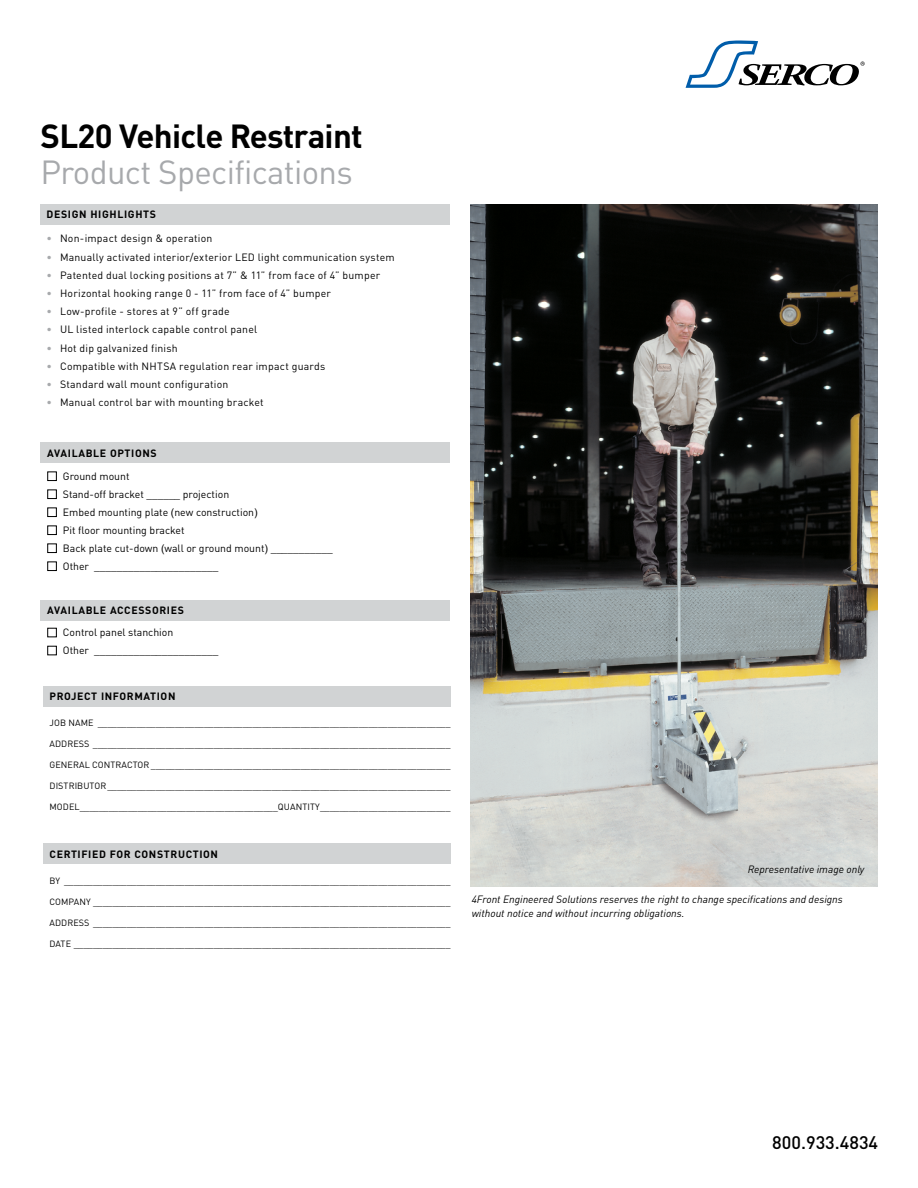
<style>
.page{position:relative;width:918px;height:1188px;background:#fff}
.page>*{position:absolute;margin:0;border:0;box-sizing:border-box;transform-origin:0 0}
.t1{font:33px "DIN Pro";letter-spacing:-.02em;color:#a7a9ac}
.t2{font:700 33px "DIN Pro";letter-spacing:-.02em;color:#000}
.t3{font:500 18px "DIN Pro";color:#000}
.t4{font:10.5px "DIN Pro";letter-spacing:.02em;color:#000}
.t5{font:10.5px "DIN Pro";color:#000}
.t6{font:italic 10.5px/13.5px "DIN Pro";color:#000}
.t7{font:700 10.5px "DIN Pro";letter-spacing:.06em;color:#000}
.t8{font:9px "DIN Pro";letter-spacing:.01em;color:#000}
.s1{color:#a7a9ac}
.s2{font-family:"Arial"}
</style>
<div class="page">
<svg style="left:686px;top:41px;width:179px;height:47px"></svg>
<div style="left:40px;top:600px;width:410px;height:21px;background:#d1d3d4"></div>
<div style="left:44px;top:686px;width:408px;height:20px;background:#d1d3d4"></div>
<div style="left:44px;top:844px;width:408px;height:20px;background:#d1d3d4"></div>
<div style="left:40px;top:443px;width:410px;height:20px;background:#d1d3d4"></div>
<div style="left:40px;top:204px;width:410px;height:20px;background:#d1d3d4"></div>
<img style="left:471px;top:204px;width:407px;height:683px">
<h1 class="t2" style="left:40px;top:109px;width:324px">SL20 Vehicle Restraint</h1>
<h1 class="t1" style="left:40px;top:146px;width:314px">Product Specifications</h1>
<p class="t7" style="left:47px;top:206px;width:111px">DESIGN HIGHLIGHTS</p>
<p class="t4" style="left:46px;top:230px;width:168px"><span class="s1">•</span> Non-impact design &amp; operation</p>
<p class="t4" style="left:46px;top:248px;width:350px"><span class="s1">•</span> Manually activated interior/exterior LED light communication system</p>
<p class="t4" style="left:46px;top:267px;width:335px"><span class="s1">•</span> Patented dual locking positions at 7” &amp; 11” from face of 4” bumper</p>
<p class="t4" style="left:46px;top:285px;width:286px"><span class="s1">•</span> Horizontal hooking range 0 - 11” from face of 4” bumper</p>
<p class="t4" style="left:46px;top:303px;width:185px"><span class="s1">•</span> Low-profile - stores at 9” off grade</p>
<p class="t4" style="left:46px;top:321px;width:212px"><span class="s1">•</span> UL listed interlock capable control panel</p>
<p class="t4" style="left:46px;top:340px;width:133px"><span class="s1">•</span> Hot dip galvanized finish</p>
<p class="t4" style="left:46px;top:358px;width:280px"><span class="s1">•</span> Compatible with NHTSA regulation rear impact guards</p>
<p class="t4" style="left:46px;top:376px;width:183px"><span class="s1">•</span> Standard wall mount configuration</p>
<p class="t4" style="left:46px;top:394px;width:219px"><span class="s1">•</span> Manual control bar with mounting bracket</p>
<p class="t7" style="left:47px;top:444px;width:111px">AVAILABLE OPTIONS</p>
<p class="t5" style="left:46px;top:468px;width:85px">■ Ground mount</p>
<p class="t5" style="left:46px;top:486px;width:184px">■ Stand-off bracket ______ projection</p>
<p class="t5" style="left:46px;top:504px;width:213px">■ Embed mounting plate <span class="s2">(</span>new construction<span class="s2">)</span></p>
<p class="t5" style="left:46px;top:522px;width:140px">■ Pit floor mounting bracket</p>
<p class="t5" style="left:46px;top:540px;width:288px">■ Back plate cut-down <span class="s2">(</span>wall or ground mount<span class="s2">)</span> ___________</p>
<p class="t4" style="left:46px;top:558px;width:173px">■ Other ______________________</p>
<p class="t7" style="left:47px;top:602px;width:138px">AVAILABLE ACCESSORIES</p>
<p class="t5" style="left:46px;top:624px;width:128px">■ Control panel stanchion</p>
<p class="t4" style="left:46px;top:642px;width:173px">■ Other ______________________</p>
<p class="t7" style="left:50px;top:688px;width:127px">PROJECT INFORMATION</p>
<p class="t8" style="left:50px;top:716px;width:403px">JOB NAME _________________________________________________________________________</p>
<p class="t8" style="left:50px;top:737px;width:403px">ADDRESS __________________________________________________________________________</p>
<p class="t8" style="left:50px;top:758px;width:403px">GENERAL CONTRACTOR ______________________________________________________________</p>
<p class="t8" style="left:50px;top:779px;width:403px">DISTRIBUTOR_______________________________________________________________________</p>
<p class="t8" style="left:50px;top:800px;width:403px">MODEL_________________________________________QUANTITY___________________________</p>
<p class="t7" style="left:50px;top:845px;width:170px">CERTIFIED FOR CONSTRUCTION</p>
<p class="t8" style="left:50px;top:873px;width:403px">BY ________________________________________________________________________________</p>
<p class="t8" style="left:50px;top:894px;width:403px">COMPANY __________________________________________________________________________</p>
<p class="t8" style="left:50px;top:915px;width:403px">ADDRESS __________________________________________________________________________</p>
<p class="t8" style="left:50px;top:936px;width:403px">DATE ______________________________________________________________________________</p>
<p class="t6" style="left:748px;top:862px;width:118px">Representative image only</p>
<p class="t6" style="left:472px;top:892px;width:373px">4Front Engineered Solutions reserves the right to change specifications and designs without notice and without incurring obligations.</p>
<h2 class="t3" style="left:772px;top:1128px;width:107px">800.933.4834</h2>
</div>
